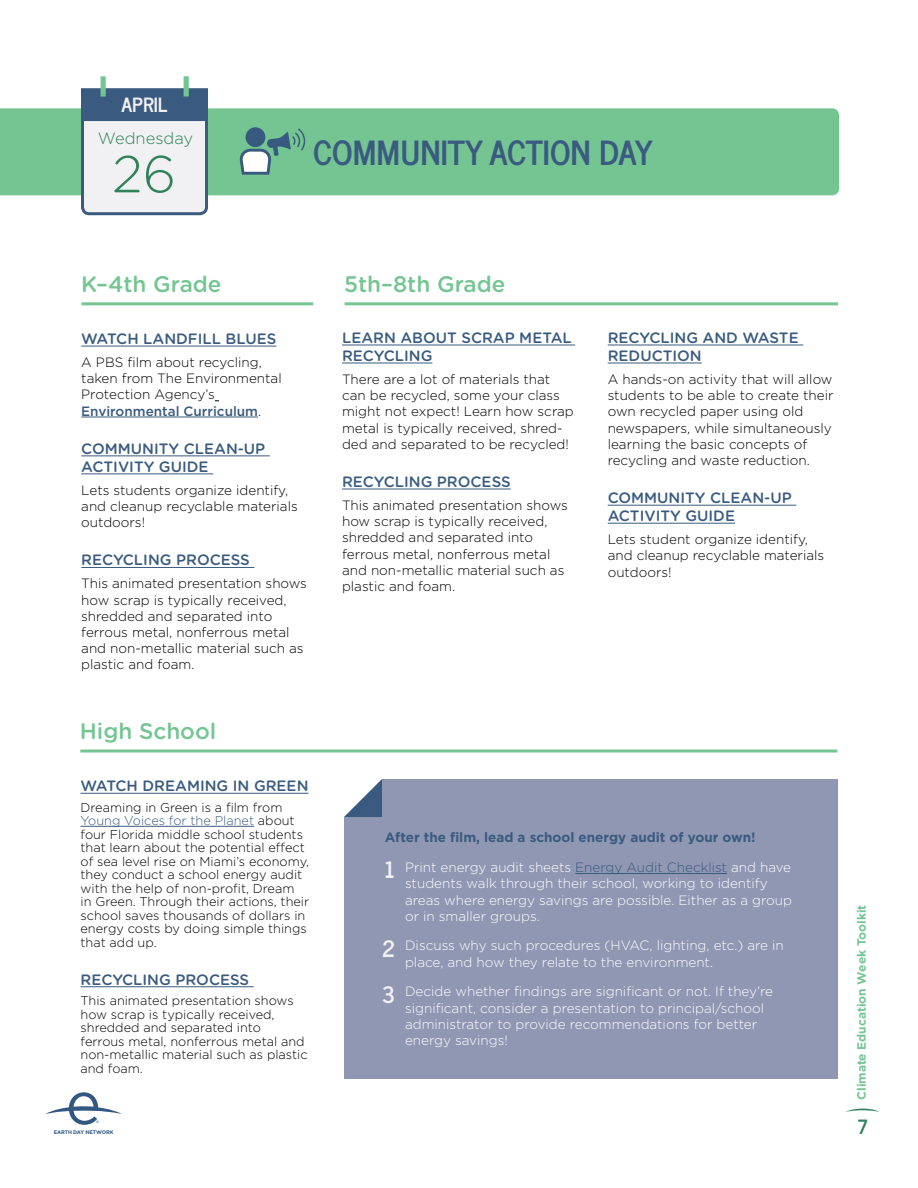
<style>
.page{position:relative;width:918px;height:1188px;background:#fff}
.page>*{position:absolute;margin:0;border:0;box-sizing:border-box;transform-origin:0 0}
.t1{font:300 51.9px "Gotham Rounded";color:#30825a}
.t2{font:700 33px "News Cycle";color:#3a5b7f}
.t3{font:500 22.5px "Gotham Rounded";color:#75c593}
.t4{font:700 22.5px/46.5px "News Cycle";color:#f1f1f3}
.t5{font:700 19.5px "News Cycle";color:#f1f1f3}
.t6{font:700 19.5px "News Cycle";color:#30825a}
.t7{font:300 16.5px "Gotham Rounded";color:#30825a}
.t8{font:500 15px/18px "Gotham Rounded";color:#3a5b7f}
.t9{font:300 13.5px/16.2px "Gotham";color:#000}
.t10{font:300 13.5px/16.2px "Gotham";color:#fff}
.t11{font:700 13.5px "Gotham";color:#3a5b7f}
.t12{font:300 12.75px/13.5px "Gotham";color:#000}
.t13{font:700 12px "Gotham";color:#75c593}
.t14{font:700 5.25px "Gotham";letter-spacing:-.025em;color:#325781}
.t15{font:700 3.45px "Gotham";color:#325781}
.s1{font-weight:500;color:#3a5b7f}
.s2{color:#3a5b7f}
</style>
<div class="page">
<svg style="left:45px;top:1092px;width:77px;height:33px"></svg>
<svg style="left:846px;top:1109px;width:33px;height:3px"></svg>
<div style="left:344px;top:779px;width:493px;height:299px;background:#8f97b3"></div>
<svg style="left:344px;top:779px;width:38px;height:38px"></svg>
<div style="left:0;top:108px;width:839px;height:87px;background:#75c593"></div>
<hr style="left:81px;top:346px;width:195px;height:1px;background:#3a5b7f">
<hr style="left:81px;top:417px;width:177px;height:1px;background:#3a5b7f">
<hr style="left:81px;top:456px;width:189px;height:1px;background:#3a5b7f">
<hr style="left:81px;top:474px;width:132px;height:1px;background:#3a5b7f">
<hr style="left:81px;top:567px;width:173px;height:1px;background:#3a5b7f">
<hr style="left:342px;top:345px;width:233px;height:1px;background:#3a5b7f">
<hr style="left:342px;top:363px;width:90px;height:1px;background:#3a5b7f">
<hr style="left:342px;top:489px;width:169px;height:1px;background:#3a5b7f">
<hr style="left:81px;top:793px;width:228px;height:1px;background:#3a5b7f">
<hr style="left:81px;top:826px;width:173px;height:1px;background:#3a5b7f">
<hr style="left:81px;top:987px;width:173px;height:1px;background:#3a5b7f">
<hr style="left:82px;top:302px;width:231px;height:3px;background:#75c593">
<hr style="left:345px;top:302px;width:493px;height:3px;background:#75c593">
<hr style="left:80px;top:750px;width:757px;height:3px;background:#75c593">
<hr style="left:608px;top:345px;width:195px;height:1px;background:#3a5b7f">
<hr style="left:608px;top:363px;width:94px;height:1px;background:#3a5b7f">
<hr style="left:608px;top:505px;width:188px;height:1px;background:#3a5b7f">
<hr style="left:608px;top:523px;width:127px;height:1px;background:#3a5b7f">
<hr style="left:575px;top:873px;width:152px;height:1px;background:#3a5b7f">
<svg style="left:240px;top:128px;width:65px;height:46px;background:#78ae9d"></svg>
<svg style="left:80px;top:87px;width:130px;height:129px"></svg>
<div style="left:83px;top:90px;width:123px;height:31px;background:#3a5b7f"></div>
<div style="left:101px;top:76px;width:5px;height:21px;background:#75c593"></div>
<div style="left:184px;top:76px;width:5px;height:21px;background:#75c593"></div>
<h3 class="t5" style="left:121px;top:88px;width:48px">APRIL</h3>
<p class="t7" style="left:98px;top:129px;width:97px">Wednesday</p>
<h1 class="t1" style="left:112px;top:146px;width:66px">26</h1>
<h2 class="t2" style="left:313px;top:123px;width:341px">COMMUNITY ACTION DAY</h2>
<h3 class="t3" style="left:81px;top:271px;width:142px">K–4th Grade</h3>
<h3 class="t3" style="left:344px;top:271px;width:163px">5th–8th Grade</h3>
<p class="t8" style="left:81px;top:330px;width:197px">WATCH LANDFILL BLUES</p>
<p class="t9" style="left:81px;top:354px;width:202px">A PBS film about recycling, taken from The Environmental<br>Protection Agency’s<br><span class="s1">Environmental Curriculum</span>.</p>
<p class="t8" style="left:81px;top:440px;width:186px">COMMUNITY CLEAN-UP<br>ACTIVITY GUIDE</p>
<p class="t9" style="left:81px;top:482px;width:218px">Lets students organize identify, and cleanup recyclable materials outdoors!</p>
<p class="t8" style="left:81px;top:551px;width:170px">RECYCLING PROCESS</p>
<p class="t9" style="left:81px;top:575px;width:227px">This animated presentation shows how scrap is typically received, shredded and separated into ferrous metal, nonferrous metal and non-metallic material such as plastic and foam.</p>
<h3 class="t3" style="left:80px;top:718px;width:138px">High School</h3>
<p class="t8" style="left:342px;top:329px;width:231px">LEARN ABOUT SCRAP METAL<br>RECYCLING</p>
<p class="t9" style="left:342px;top:371px;width:233px">There are a lot of materials that can be recycled, some your class might not expect! Learn how scrap metal is typically received, shred&shy;ded and separated to be recycled!</p>
<p class="t8" style="left:342px;top:473px;width:170px">RECYCLING PROCESS</p>
<p class="t9" style="left:342px;top:497px;width:227px">This animated presentation shows how scrap is typically received, shredded and separated into ferrous metal, nonferrous metal and non-metallic material such as plastic and foam.</p>
<p class="t8" style="left:608px;top:329px;width:193px">RECYCLING AND WASTE<br>REDUCTION</p>
<p class="t9" style="left:608px;top:371px;width:227px">A hands-on activity that will allow students to be able to create their own recycled paper using old newspapers, while simultaneously learning the basic concepts of recycling and waste reduction.</p>
<p class="t8" style="left:608px;top:489px;width:186px">COMMUNITY CLEAN-UP<br>ACTIVITY GUIDE</p>
<p class="t9" style="left:608px;top:531px;width:218px">Lets student organize identify, and cleanup recyclable materials outdoors!</p>
<p class="t8" style="left:81px;top:777px;width:230px">WATCH DREAMING IN GREEN</p>
<p class="t12" style="left:81px;top:800px;width:230px">Dreaming in Green is a film from <span class="s2">Young Voices for the Planet</span> about four Florida middle school students that learn about the potential effect of sea level rise on Miami’s economy, they conduct a school energy audit with the help of non-profit, Dream<br>in Green. Through their actions, their school saves thousands of dollars in energy costs by doing simple things that add up.</p>
<p class="t8" style="left:81px;top:970px;width:170px">RECYCLING PROCESS</p>
<p class="t12" style="left:81px;top:993px;width:229px">This animated presentation shows how scrap is typically received, shredded and separated into ferrous metal, nonferrous metal and non-metallic material such as plastic and foam.</p>
<p class="t15" style="left:96px;top:1120px;width:4px">®</p>
<p class="t14" style="left:54px;top:1130px;width:61px">EARTH DAY NETWORK</p>
<p class="t11" style="left:385px;top:829px;width:372px">After the film, lead a school energy audit of your own!</p>
<p class="t10" style="left:405px;top:859px;width:388px">Print energy audit sheets <span class="s2">Energy Audit Checklist</span> and have students walk through their school, working to identify areas where energy savings are possible. Either as a group or in smaller groups.</p>
<p class="t10" style="left:405px;top:937px;width:380px">Discuss why such procedures (HVAC, lighting, etc.) are in place, and how they relate to the environment.</p>
<p class="t10" style="left:405px;top:983px;width:370px">Decide whether findings are significant or not. If they’re significant, consider a presentation to principal/school administrator to provide recommendations for better energy savings!</p>
<h3 class="t4" style="left:385px;top:845px;width:11px">1</h3>
<h3 class="t4" style="left:382px;top:923px;width:15px">2<br>3</h3>
<p class="t13" style="left:853px;top:1100px;width:197px;rotate:-90deg">Climate Education Week Toolkit</p>
<h3 class="t6" style="left:858px;top:1110px;width:11px">7</h3>
</div>
